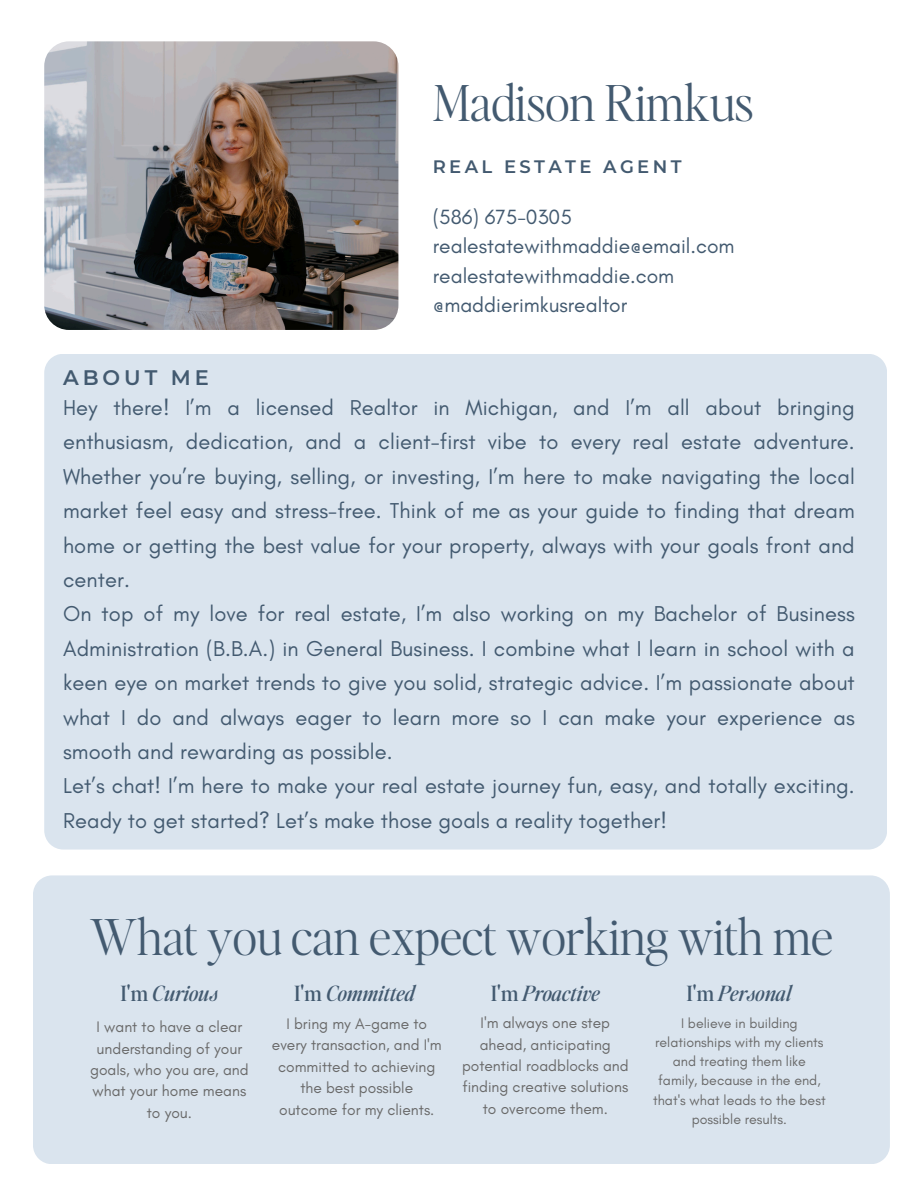
<style>
.page{position:relative;width:918px;height:1188px;background:#fff}
.page>*{position:absolute;margin:0;border:0;box-sizing:border-box;transform-origin:0 0}
.t1{font:300 49.35px "Editors Note";color:#435a70}
.t2{font:21.9px/34.3px "Glacial Indifference";letter-spacing:.005em;color:#435a70}
.t3{font:21px/29.2px "Glacial Indifference";color:#435a70}
.t4{font:italic 500 21px "Editors Note";color:#435a70}
.t5{font:600 21px "Montserrat";letter-spacing:.185em;color:#435a70}
.t6{font:600 18px "Montserrat";letter-spacing:.185em;color:#435a70}
.t7{font:15.6px/21.3px "Glacial Indifference";color:#696969;text-align:center}
.t8{font:14.1px/19.2px "Glacial Indifference";color:#696969;text-align:center}
.s1{font-style:normal}
</style>
<div class="page">
<div style="left:33px;top:875px;width:857px;height:289px;background:#dae4ee"></div>
<img style="left:44px;top:41px;width:354px;height:289px;border-radius:25px">
<div style="left:44px;top:354px;width:843px;height:496px;background:#dae4ee"></div>
<h3 class="t1" style="left:433px;top:70px;width:322px">Madison Rimkus</h3>
<h3 class="t6" style="left:433px;top:156px;width:250px">REAL ESTATE AGENT</h3>
<p class="t5" style="left:63px;top:365px;width:147px">ABOUT ME</p>
<p class="t3" style="left:433px;top:202px;width:303px">(586) 675-0305 realestatewithmaddie@email.com realestatewithmaddie.com @maddierimkusrealtor</p>
<p class="t2" style="left:63px;top:390px;width:793px">Hey there! I’m a licensed Realtor in Michigan, and I’m all about bringing enthusiasm, dedication, and a client-first vibe to every real estate adventure.<br>Whether you’re buying, selling, or investing, I’m here to make navigating the local market feel easy and stress-free. Think of me as your guide to finding that dream home or getting the best value for your property, always with your goals front and center.<br>On top of my love for real estate, I’m also working on my Bachelor of Business Administration (B.B.A.) in General Business. I combine what I learn in school with a keen eye on market trends to give you solid, strategic advice. I’m passionate about what I do and always eager to learn more so I can make your experience as smooth and rewarding as possible.<br>Let’s chat! I’m here to make your real estate journey fun, easy, and totally exciting.<br>Ready to get started? Let’s make those goals a reality together!</p>
<h3 class="t1" style="left:90px;top:903px;width:745px">What you can expect working with me</h3>
<h5 class="t4" style="left:121px;top:980px;width:99px"><span class="s1">I'm</span> Curious</h5>
<h4 class="t4" style="left:294px;top:980px;width:122px"><span class="s1">I'm</span> Committed</h4>
<h2 class="t4" style="left:491px;top:980px;width:110px"><span class="s1">I'm</span> Proactive</h2>
<h4 class="t4" style="left:687px;top:980px;width:107px"><span class="s1">I'm</span> Personal</h4>
<h1 class="t8" style="left:653px;top:1014px;width:174px">I believe in building relationships with my clients and treating them like family, because in the end, that's what leads to the best possible results.</h1>
<h1 class="t7" style="left:462px;top:1012px;width:168px">I'm always one step ahead, anticipating potential roadblocks and finding creative solutions to overcome them.</h1>
<h3 class="t7" style="left:90px;top:1016px;width:160px">I want to have a clear understanding of your goals, who you are, and what your home means to you.</h3>
<p class="t7" style="left:272px;top:1013px;width:171px">I bring my A-game to every transaction, and I'm committed to achieving the best possible outcome for my clients.</p>
</div>
